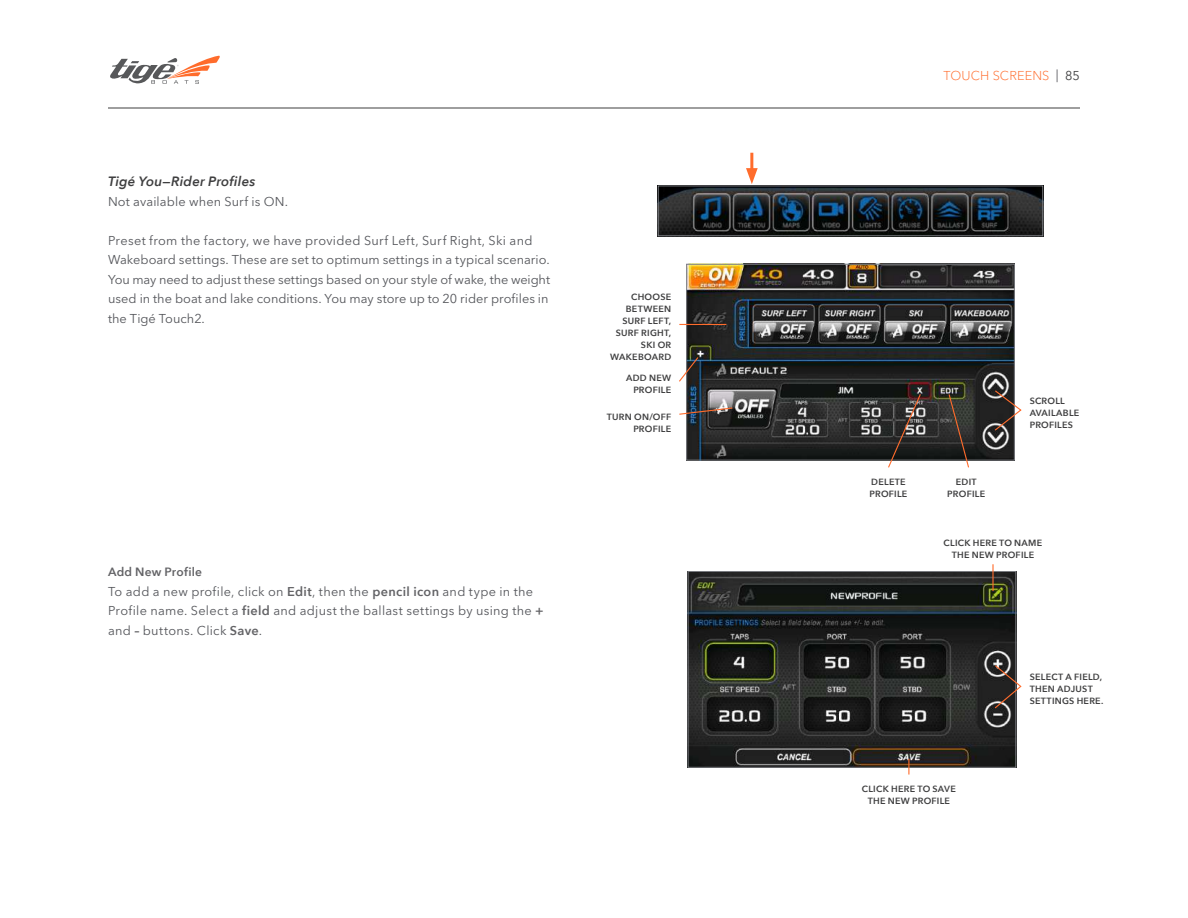
<style>
.page{position:relative;width:1188px;height:918px;background:#fff}
.page>*{position:absolute;margin:0;border:0;box-sizing:border-box;transform-origin:0 0}
.t1{font:italic 600 13.5px "Avenir Next";letter-spacing:.015em;color:#3e3e3f}
.t2{font:12.75px/19.5px "Avenir Next LT Pro";letter-spacing:.01em;color:#54555a}
.t3{font:300 12.75px "Avenir Next LT Pro";letter-spacing:.01em;color:#ff6c2c}
.t4{font:600 12px "Avenir Next";letter-spacing:.02em;color:#636366}
.t5{font:600 9px/12px "Avenir Next";letter-spacing:.03em;color:#3e3e3f;text-align:center}
.s1{font-family:"Avenir Next";font-weight:600;color:#636366}
.s2{font-weight:400;color:#54555a}
.s3{font-weight:400;color:#3e3e3f}
</style>
<div class="page">
<svg style="left:110px;top:56px;width:110px;height:28px"></svg>
<hr style="left:108px;top:108px;width:972px;height:1px;background:#3e3e3f">
<img style="left:690px;top:573px;width:324px;height:193px">
<div style="left:688px;top:571px;width:328px;height:197px;border:1px solid #7a7c81"></div>
<img style="left:688px;top:266px;width:325px;height:192px">
<div style="left:686px;top:264px;width:329px;height:196px;border:1px solid #7a7c81"></div>
<hr style="left:750px;top:153px;width:3px;height:21px;background:#ff6c2c">
<svg style="left:746px;top:168px;width:12px;height:16px"></svg>
<hr style="left:679px;top:324px;width:47px;height:1px;background:#ff6c2c">
<svg style="left:679px;top:407px;width:55px;height:8px"></svg>
<svg style="left:679px;top:356px;width:20px;height:27px"></svg>
<svg style="left:887px;top:393px;width:35px;height:75px;background:#514c49"></svg>
<svg style="left:948px;top:393px;width:22px;height:75px;background:#4c4740"></svg>
<svg style="left:994px;top:389px;width:28px;height:43px"></svg>
<svg style="left:994px;top:664px;width:28px;height:46px"></svg>
<svg style="left:908px;top:759px;width:1px;height:16px"></svg>
<hr style="left:992px;top:564px;width:2px;height:27px;background:#ff6c2c">
<img style="left:660px;top:188px;width:381px;height:46px">
<div style="left:658px;top:186px;width:385px;height:50px;border:1px solid #7a7c81"></div>
<p class="t1" style="left:108px;top:170px;width:149px">Tigé You—Rider Profiles</p>
<p class="t2" style="left:108px;top:191px;width:182px">Not available when Surf is ON.</p>
<p class="t2" style="left:108px;top:230px;width:444px">Preset from the factory, we have provided Surf Left, Surf Right, Ski and Wakeboard settings. These are set to optimum settings in a typical scenario.<br>You may need to adjust these settings based on your style of wake, the weight used in the boat and lake conditions. You may store up to 20 rider profiles in the Tigé Touch2.</p>
<p class="t4" style="left:108px;top:562px;width:96px">Add New Profile</p>
<p class="t2" style="left:108px;top:581px;width:437px">To add a new profile, click on <span class="s1">Edit</span>, then the <span class="s1">pencil icon</span> and type in the<br>Profile name. Select a <span class="s1">field</span> and adjust the ballast settings by using the <span class="s1">+ </span>and <span class="s1">–</span> buttons. Click <span class="s1">Save</span>.</p>
<p class="t5" style="left:610px;top:291px;width:63px;text-align:right">CHOOSE<br>BETWEEN<br>SURF LEFT,<br>SURF RIGHT,<br>SKI OR<br>WAKEBOARD</p>
<p class="t5" style="left:626px;top:372px;width:47px;text-align:right">ADD NEW<br>PROFILE</p>
<p class="t5" style="left:607px;top:411px;width:66px;text-align:right">TURN ON/OFF<br>PROFILE</p>
<p class="t3" style="left:944px;top:65px;width:138px">TOUCH SCREENS <span class="s2">|</span> <span class="s3">85</span></p>
<p class="t5" style="left:870px;top:475px;width:39px;text-align:left">DELETE<br>PROFILE</p>
<p class="t5" style="left:947px;top:475px;width:39px">EDIT<br>PROFILE</p>
<p class="t5" style="left:1030px;top:395px;width:51px;text-align:left">SCROLL<br>AVAILABLE<br>PROFILES</p>
<p class="t5" style="left:944px;top:537px;width:100px">CLICK HERE TO NAME<br>THE NEW PROFILE</p>
<p class="t5" style="left:1030px;top:671px;width:75px;text-align:left">SELECT A FIELD,<br>THEN ADJUST<br>SETTINGS HERE.</p>
<p class="t5" style="left:862px;top:782px;width:95px">CLICK HERE TO SAVE<br>THE NEW PROFILE</p>
</div>
